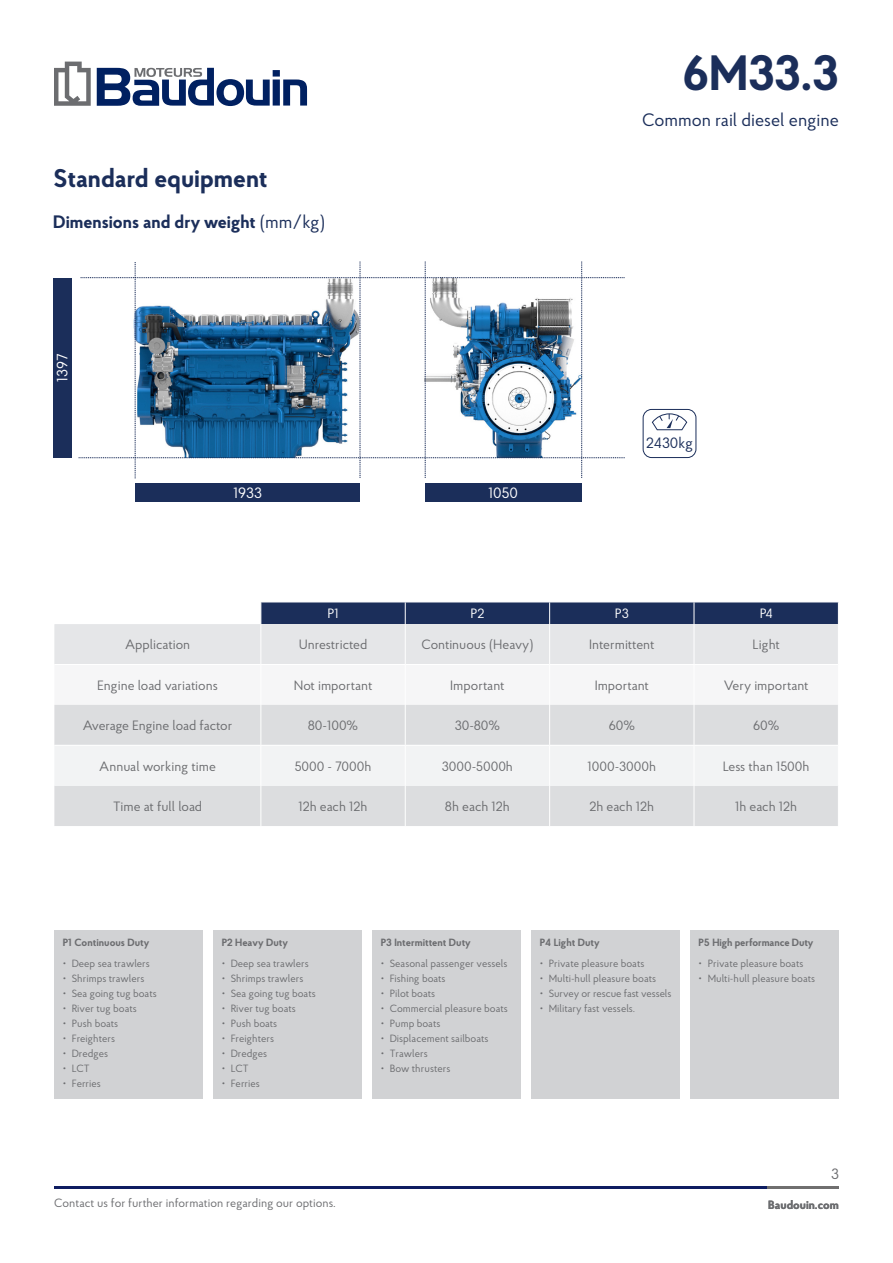
<style>
.page{position:relative;width:893px;height:1263px;background:#fff}
.page>*{position:absolute;margin:0;border:0;box-sizing:border-box;transform-origin:0 0}
.t1{font:700 49.5px "Proba Pro";color:#1b2e5a}
.t2{font:700 25.5px "Proba Pro";color:#1b2e5a}
.t3{font:700 18px "Proba Pro";color:#1b2e5a}
.t4{font:18px "Proba Pro";color:#1b2e5a}
.t5{font:15px "Proba Pro";color:#fff}
.t6{font:15px "Proba Pro";color:#1b2e5a}
.t7{font:15px "Proba Pro";color:#6c6d70}
.t8{font:13.5px "Proba Pro";color:#6c6d70}
.t9{font:13.5px "Proba Pro";color:#fff}
.t10{font:12px "Proba Pro";color:#6c6d70}
.t11{font:700 12px "Proba Pro";color:#6c6d70}
.t12{font:10.5px "Proba Pro";color:#6c6d70}
.t13{font:700 10.5px "Proba Pro";color:#6c6d70}
.s1{font-weight:400}
.s2{font-size:13.5px}
</style>
<div class="page">
<hr style="left:54px;top:1186px;width:715px;height:3px;background:#0e1d61">
<hr style="left:768px;top:1186px;width:71px;height:3px;background:#706f6f">
<svg style="left:97px;top:68px;width:210px;height:38px"></svg>
<svg style="left:54px;top:62px;width:37px;height:44px"></svg>
<div style="left:135px;top:484px;width:225px;height:18px;background:#1b2e5a"></div>
<div style="left:425px;top:484px;width:157px;height:18px;background:#1b2e5a"></div>
<div style="left:54px;top:278px;width:18px;height:180px;background:#1b2e5a"></div>
<svg style="left:79px;top:261px;width:546px;height:217px"></svg>
<div style="left:643px;top:409px;width:53px;height:49px;border:1px solid #1b2e5a;border-radius:9px"></div>
<svg style="left:651px;top:413px;width:37px;height:17px"></svg>
<div style="left:54px;top:705px;width:784px;height:121px;background:#dcdddf"></div>
<div style="left:54px;top:746px;width:784px;height:40px;background:#f2f3f4"></div>
<hr style="left:54px;top:745px;width:207px;height:1px;background:#fff">
<hr style="left:261px;top:745px;width:144px;height:1px;background:#fff">
<hr style="left:405px;top:745px;width:145px;height:1px;background:#fff">
<hr style="left:550px;top:745px;width:144px;height:1px;background:#fff">
<hr style="left:694px;top:745px;width:144px;height:1px;background:#fff">
<svg style="left:54px;top:602px;width:785px;height:103px"></svg>
<hr style="left:260px;top:624px;width:1px;height:40px;background:#fff">
<hr style="left:405px;top:624px;width:1px;height:40px;background:#fff">
<hr style="left:549px;top:624px;width:1px;height:40px;background:#fff">
<hr style="left:694px;top:624px;width:1px;height:40px;background:#fff">
<hr style="left:838px;top:624px;width:1px;height:40px;background:#fff">
<hr style="left:260px;top:665px;width:1px;height:40px;background:#fff">
<hr style="left:405px;top:665px;width:1px;height:40px;background:#fff">
<hr style="left:549px;top:665px;width:1px;height:40px;background:#fff">
<hr style="left:694px;top:665px;width:1px;height:40px;background:#fff">
<hr style="left:838px;top:664px;width:1px;height:41px;background:#fff">
<hr style="left:260px;top:705px;width:1px;height:40px;background:#fff">
<hr style="left:405px;top:705px;width:1px;height:40px;background:#fff">
<hr style="left:549px;top:705px;width:1px;height:40px;background:#fff">
<hr style="left:694px;top:705px;width:1px;height:40px;background:#fff">
<hr style="left:260px;top:746px;width:1px;height:40px;background:#fff">
<hr style="left:405px;top:746px;width:1px;height:40px;background:#fff">
<hr style="left:549px;top:746px;width:1px;height:40px;background:#fff">
<hr style="left:694px;top:746px;width:1px;height:40px;background:#fff">
<hr style="left:260px;top:786px;width:1px;height:40px;background:#fff">
<hr style="left:405px;top:786px;width:1px;height:40px;background:#fff">
<hr style="left:549px;top:786px;width:1px;height:40px;background:#fff">
<hr style="left:694px;top:786px;width:1px;height:40px;background:#fff">
<div style="left:54px;top:930px;width:149px;height:168px;background:#d1d2d4"></div>
<div style="left:213px;top:930px;width:149px;height:168px;background:#d1d2d4"></div>
<div style="left:372px;top:930px;width:149px;height:168px;background:#d1d2d4"></div>
<div style="left:531px;top:930px;width:149px;height:168px;background:#d1d2d4"></div>
<div style="left:690px;top:930px;width:149px;height:168px;background:#d1d2d4"></div>
<p class="t2" style="left:54px;top:161px;width:215px">Standard equipment</p>
<p class="t3" style="left:53px;top:209px;width:273px">Dimensions and dry weight <span class="s1">(mm/kg)</span></p>
<p class="t5" style="left:52px;top:382px;width:30px;rotate:-90deg">1397</p>
<p class="t5" style="left:233px;top:482px;width:30px">1933</p>
<p class="t5" style="left:488px;top:482px;width:31px">1050</p>
<p class="t1" style="left:683px;top:39px;width:158px">6M33.3</p>
<p class="t4" style="left:642px;top:108px;width:198px">Common rail diesel engine</p>
<p class="t6" style="left:646px;top:433px;width:49px">2430kg</p>
<p class="t9" style="left:327px;top:605px;width:13px">P1</p>
<p class="t9" style="left:470px;top:605px;width:15px">P2</p>
<p class="t9" style="left:615px;top:605px;width:16px">P3</p>
<p class="t9" style="left:760px;top:605px;width:15px">P4</p>
<p class="t8" style="left:125px;top:636px;width:67px">Application</p>
<p class="t8" style="left:299px;top:636px;width:70px">Unrestricted</p>
<p class="t8" style="left:421px;top:636px;width:113px">Continuous (Heavy)</p>
<p class="t8" style="left:589px;top:636px;width:67px">Intermittent</p>
<p class="t8" style="left:753px;top:636px;width:29px">Light</p>
<p class="t8" style="left:97px;top:676px;width:122px">Engine load variations</p>
<p class="t8" style="left:294px;top:676px;width:80px">Not important</p>
<p class="t8" style="left:450px;top:676px;width:56px">Important</p>
<p class="t8" style="left:595px;top:676px;width:56px">Important</p>
<p class="t8" style="left:724px;top:676px;width:86px">Very important</p>
<p class="t8" style="left:83px;top:717px;width:151px">Average Engine load factor</p>
<p class="t8" style="left:308px;top:717px;width:52px">80-100%</p>
<p class="t8" style="left:455px;top:717px;width:47px">30-80%</p>
<p class="t8" style="left:609px;top:717px;width:28px">60%</p>
<p class="t8" style="left:753px;top:717px;width:28px">60%</p>
<p class="t8" style="left:99px;top:757px;width:118px">Annual working time</p>
<p class="t8" style="left:295px;top:757px;width:78px">5000 - 7000h</p>
<p class="t8" style="left:442px;top:757px;width:73px">3000-5000h</p>
<p class="t8" style="left:587px;top:757px;width:70px">1000-3000h</p>
<p class="t8" style="left:723px;top:757px;width:88px">Less than 1500h</p>
<p class="t8" style="left:113px;top:797px;width:91px">Time at full load</p>
<p class="t8" style="left:299px;top:797px;width:71px">12h each 12h</p>
<p class="t8" style="left:445px;top:797px;width:67px">8h each 12h</p>
<p class="t8" style="left:589px;top:797px;width:66px">2h each 12h</p>
<p class="t8" style="left:735px;top:797px;width:64px">1h each 12h</p>
<p class="t13" style="left:63px;top:935px;width:88px">P1 Continuous Duty</p>
<p class="t12" style="left:63px;top:956px;width:89px"><span class="s2">•</span> Deep sea trawlers</p>
<p class="t12" style="left:63px;top:971px;width:83px"><span class="s2">•</span> Shrimps trawlers</p>
<p class="t12" style="left:63px;top:986px;width:96px"><span class="s2">•</span> Sea going tug boats</p>
<p class="t12" style="left:63px;top:1001px;width:76px"><span class="s2">•</span> River tug boats</p>
<p class="t12" style="left:63px;top:1016px;width:57px"><span class="s2">•</span> Push boats</p>
<p class="t12" style="left:63px;top:1031px;width:54px"><span class="s2">•</span> Freighters</p>
<p class="t12" style="left:63px;top:1046px;width:47px"><span class="s2">•</span> Dredges</p>
<p class="t12" style="left:63px;top:1061px;width:29px"><span class="s2">•</span> LCT</p>
<p class="t12" style="left:63px;top:1076px;width:40px"><span class="s2">•</span> Ferries</p>
<p class="t13" style="left:222px;top:935px;width:68px">P2 Heavy Duty</p>
<p class="t12" style="left:222px;top:956px;width:89px"><span class="s2">•</span> Deep sea trawlers</p>
<p class="t12" style="left:222px;top:971px;width:83px"><span class="s2">•</span> Shrimps trawlers</p>
<p class="t12" style="left:222px;top:986px;width:96px"><span class="s2">•</span> Sea going tug boats</p>
<p class="t12" style="left:222px;top:1001px;width:76px"><span class="s2">•</span> River tug boats</p>
<p class="t12" style="left:222px;top:1016px;width:57px"><span class="s2">•</span> Push boats</p>
<p class="t12" style="left:222px;top:1031px;width:54px"><span class="s2">•</span> Freighters</p>
<p class="t12" style="left:222px;top:1046px;width:47px"><span class="s2">•</span> Dredges</p>
<p class="t12" style="left:222px;top:1061px;width:29px"><span class="s2">•</span> LCT</p>
<p class="t12" style="left:222px;top:1076px;width:40px"><span class="s2">•</span> Ferries</p>
<p class="t10" style="left:54px;top:1195px;width:283px">Contact us for further information regarding our options.</p>
<p class="t13" style="left:381px;top:935px;width:92px">P3 Intermittent Duty</p>
<p class="t12" style="left:381px;top:956px;width:128px"><span class="s2">•</span> Seasonal passenger vessels</p>
<p class="t12" style="left:381px;top:971px;width:66px"><span class="s2">•</span> Fishing boats</p>
<p class="t12" style="left:381px;top:986px;width:56px"><span class="s2">•</span> Pilot boats</p>
<p class="t12" style="left:381px;top:1001px;width:129px"><span class="s2">•</span> Commercial pleasure boats</p>
<p class="t12" style="left:381px;top:1016px;width:61px"><span class="s2">•</span> Pump boats</p>
<p class="t12" style="left:381px;top:1031px;width:109px"><span class="s2">•</span> Displacement sailboats</p>
<p class="t12" style="left:381px;top:1046px;width:49px"><span class="s2">•</span> Trawlers</p>
<p class="t12" style="left:381px;top:1061px;width:71px"><span class="s2">•</span> Bow thrusters</p>
<p class="t13" style="left:540px;top:935px;width:62px">P4 Light Duty</p>
<p class="t12" style="left:540px;top:956px;width:106px"><span class="s2">•</span> Private pleasure boats</p>
<p class="t12" style="left:540px;top:971px;width:118px"><span class="s2">•</span> Multi-hull pleasure boats</p>
<p class="t12" style="left:540px;top:986px;width:133px"><span class="s2">•</span> Survey or rescue fast vessels</p>
<p class="t12" style="left:540px;top:1001px;width:97px"><span class="s2">•</span> Military fast vessels.</p>
<p class="t13" style="left:699px;top:935px;width:116px">P5 High performance Duty</p>
<p class="t12" style="left:699px;top:956px;width:106px"><span class="s2">•</span> Private pleasure boats</p>
<p class="t12" style="left:699px;top:971px;width:118px"><span class="s2">•</span> Multi-hull pleasure boats</p>
<p class="t7" style="left:831px;top:1164px;width:9px">3</p>
<p class="t11" style="left:768px;top:1197px;width:72px">Baudouin.com</p>
</div>
